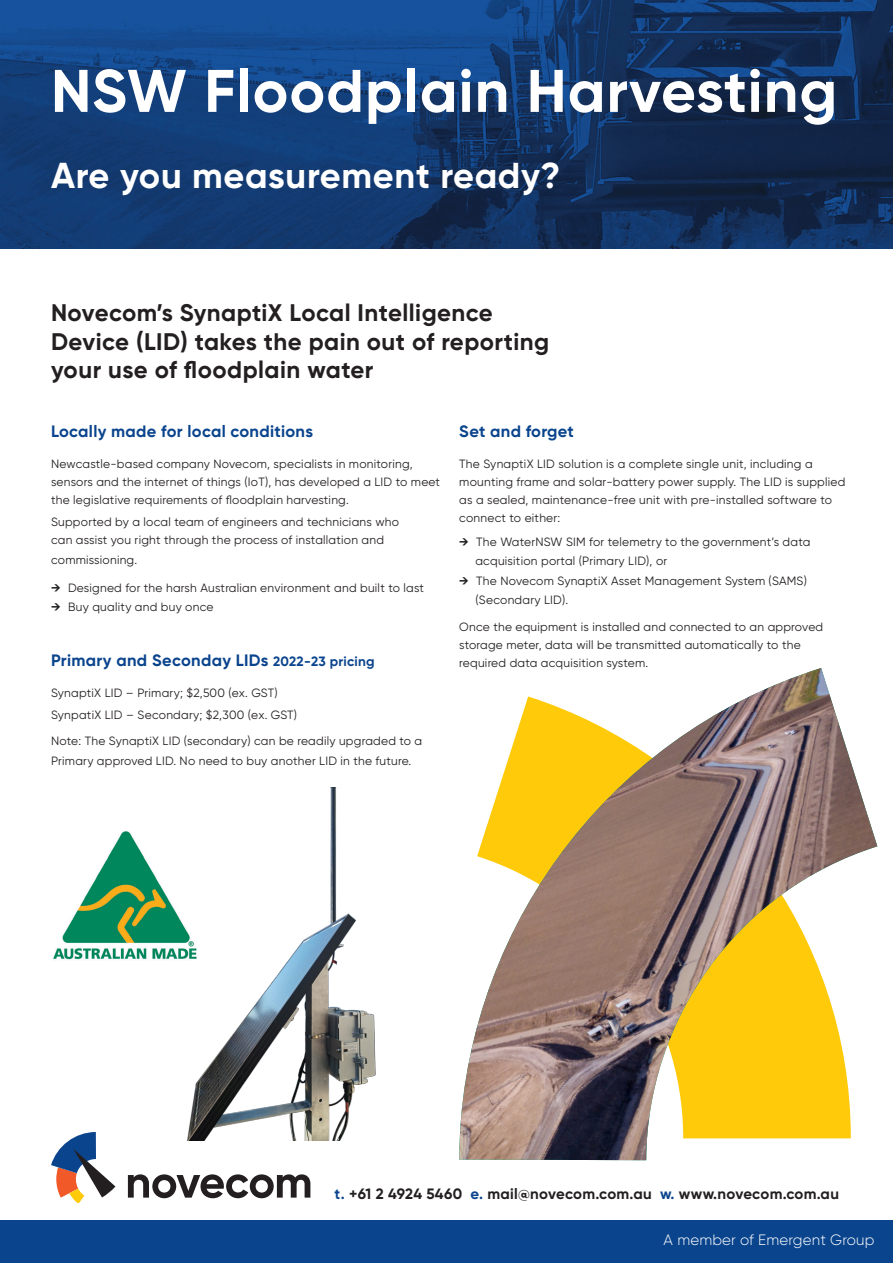
<style>
.page{position:relative;width:893px;height:1263px;background:#fff}
.page>*{position:absolute;margin:0;border:0;box-sizing:border-box;transform-origin:0 0}
.Internal_H1_Heading{font:700 60px "Gilroy";letter-spacing:.02em;color:#fff}
.Internal_H1_Heading-2{font:700 36px "Gilroy";letter-spacing:.02em;color:#fff}
.Internal_H2_Heading{font:700 24px/28.5px "Gilroy";letter-spacing:.02em;color:#231f20}
.Body_Subheading{font:700 16.5px "Gilroy";letter-spacing:.02em;color:#0a448d}
.t1{font:700 15px "Gilroy";letter-spacing:.02em;color:#231f20}
.t2{font:300 15px "Gilroy";letter-spacing:.01em;color:#fff}
.Body_Subheading-2{font:12px/18px "Gilroy";letter-spacing:.02em;color:#231f20}
.Body{font:12px/18px "Gilroy";letter-spacing:.02em;color:#231f20}
.s1{font-weight:700}
.s2{font-size:13.5px}
.s3{color:#0a448d}
</style>
<div class="page">
<img style="left:459px;top:668px;width:418px;height:492px">
<img style="left:0;top:0;width:893px;height:249px">
<svg style="left:128px;top:1174px;width:182px;height:24px"></svg>
<svg style="left:51px;top:1132px;width:64px;height:70px"></svg>
<div style="left:0;top:1220px;width:893px;height:43px;background:#0a448d"></div>
<img style="left:53px;top:831px;width:128px;height:129px">
<img style="left:181px;top:787px;width:279px;height:353px">
<p class="Internal_H1_Heading" style="left:51px;top:53px;width:788px">NSW Floodplain Harvesting</p>
<p class="Internal_H1_Heading-2" style="left:51px;top:153px;width:511px">Are you measurement ready?</p>
<p class="Internal_H2_Heading" style="left:51px;top:298px;width:500px">Novecom’s SynaptiX Local Intelligence<br>Device (LID) takes the pain out of reporting your use of floodplain water</p>
<p class="Body_Subheading" style="left:51px;top:421px;width:264px">Locally made for local conditions</p>
<p class="Body_Subheading-2" style="left:51px;top:455px;width:391px">Newcastle-based company Novecom, specialists in monitoring, sensors and the internet of things (IoT), has developed a LID to meet the legislative requirements of floodplain harvesting.</p>
<p class="Body" style="left:51px;top:513px;width:350px">Supported by a local team of engineers and technicians who can assist you right through the process of installation and</p>
<p class="Body" style="left:51px;top:550px;width:88px">commissioning.</p>
<p class="Body_Subheading-2" style="left:51px;top:578px;width:374px"><span class="s1">→</span> Designed for the harsh Australian environment and built to last</p>
<p class="Body_Subheading-2" style="left:51px;top:598px;width:164px"><span class="s1">→</span> Buy quality and buy once</p>
<p class="Body_Subheading" style="left:51px;top:650px;width:325px">Primary and Seconday LIDs <span class="s2">2022-23 pricing</span></p>
<p class="Body_Subheading-2" style="left:51px;top:683px;width:228px">SynaptiX LID – Primary; $2,500 (ex. GST)</p>
<p class="Body" style="left:51px;top:705px;width:248px">SynpatiX LID – Secondary; $2,300 (ex. GST)</p>
<p class="Body" style="left:51px;top:731px;width:373px;line-height:19.5px">Note: The SynaptiX LID (secondary) can be readily upgraded to a<br>Primary approved LID. No need to buy another LID in the future.</p>
<p class="Body_Subheading" style="left:459px;top:421px;width:116px">Set and forget</p>
<p class="Body_Subheading-2" style="left:459px;top:455px;width:388px">The SynaptiX LID solution is a complete single unit, including a mounting frame and solar-battery power supply. The LID is supplied as a sealed, maintenance-free unit with pre-installed software to connect to either:</p>
<p class="Body_Subheading-2" style="left:475px;top:532px;width:336px;line-height:19.5px;text-indent:-16px"><span class="s1">→</span> The WaterNSW SIM for telemetry to the government’s data acquisition portal (Primary LID), or</p>
<p class="Body_Subheading-2" style="left:475px;top:571px;width:333px;line-height:19.5px;text-indent:-16px"><span class="s1">→</span> The Novecom SynaptiX Asset Management System (SAMS) (Secondary LID).</p>
<p class="Body_Subheading-2" style="left:459px;top:617px;width:365px">Once the equipment is installed and connected to an approved storage meter, data will be transmitted automatically to the required data acquisition system.</p>
<p class="t1" style="left:335px;top:1184px;width:506px"><span class="s3">t.</span> +61 2 4924 5460 <span class="s3">e.</span> mail@novecom.com.au <span class="s3">w.</span> www.novecom.com.au</p>
<p class="t2" style="left:664px;top:1230px;width:212px">A member of Emergent Group</p>
</div>
